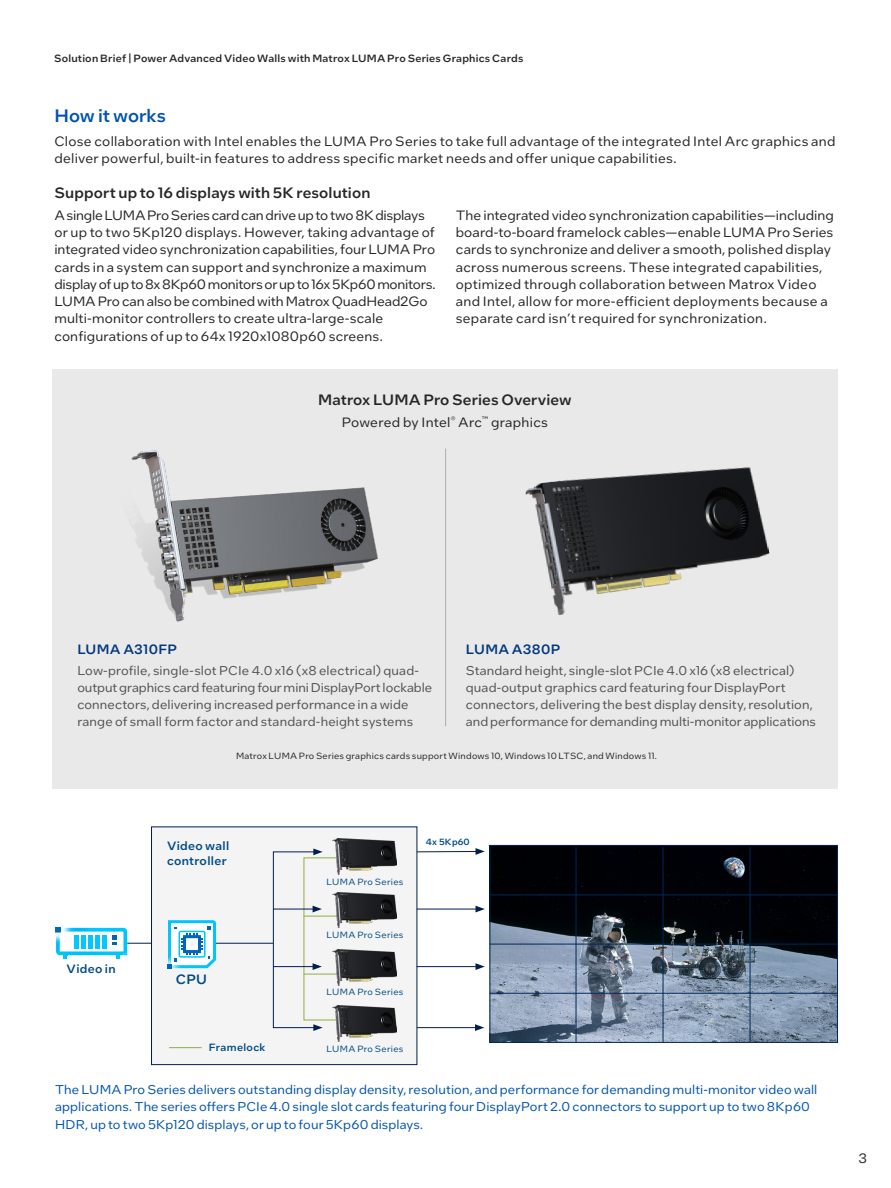
<style>
.page{position:relative;width:891px;height:1188px;background:#fff}
.page>*{position:absolute;margin:0;border:0;box-sizing:border-box;transform-origin:0 0}
.t1{font:500 18px "Intel One Text";color:#0054ae}
.t2{font:500 15px "Intel One Text";letter-spacing:.005em;color:#262626}
.t3{font:13.5px/17.2px "Intel One Text";letter-spacing:.015em;color:#262626}
.t4{font:500 13.5px "Intel One Text";letter-spacing:.02em;color:#00377c}
.t5{font:500 13.5px "Intel One Text";color:#004a86}
.t6{font:12.75px/17.2px "Intel One Text";letter-spacing:.01em;color:#525252}
.t7{font:12.75px/17.2px "Intel One Text";letter-spacing:.01em;color:#0054ae}
.t8{font:500 12px/15px "Intel One Text";letter-spacing:.025em;color:#004a86}
.t9{font:500 10.5px "Intel One Text";letter-spacing:.02em;color:#262626}
.t10{font:500 10.5px "Intel One Text";letter-spacing:.03em;color:#004a86}
.t11{font:9px "Intel One Text";letter-spacing:.025em;color:#262626}
.t12{font:9px "Intel One Text";letter-spacing:.035em;color:#004a86}
.t13{font:500 9px "Intel One Text";color:#004a86}
</style>
<div class="page">
<div style="left:151px;top:827px;width:266px;height:238px;background:#f4f4f4;border:1px solid #001e50"></div>
<div style="left:52px;top:369px;width:786px;height:419px;background:#e9e9e9"></div>
<svg style="left:415px;top:848px;width:70px;height:183px"></svg>
<svg style="left:127px;top:943px;width:24px;height:1px"></svg>
<hr style="left:216px;top:943px;width:57px;height:1px;background:#001e50">
<hr style="left:169px;top:1047px;width:33px;height:1px;background:#8bae46">
<svg style="left:64px;top:955px;width:3px;height:4px"></svg>
<img style="left:56px;top:928px;width:71px;height:27px">
<svg style="left:116px;top:953px;width:11px;height:6px"></svg>
<svg style="left:55px;top:927px;width:6px;height:6px"></svg>
<hr style="left:102px;top:935px;width:4px;height:13px;background:#00c7fd">
<hr style="left:95px;top:935px;width:4px;height:13px;background:#00c7fd">
<hr style="left:88px;top:935px;width:4px;height:13px;background:#00c7fd">
<hr style="left:81px;top:935px;width:4px;height:13px;background:#00c7fd">
<hr style="left:74px;top:935px;width:4px;height:13px;background:#00c7fd">
<img style="left:491px;top:847px;width:345px;height:194px">
<div style="left:489px;top:845px;width:349px;height:198px;border:1px solid #00285a"></div>
<hr style="left:663px;top:847px;width:1px;height:195px;background:#00285a">
<hr style="left:576px;top:847px;width:1px;height:195px;background:#00285a">
<hr style="left:489px;top:894px;width:349px;height:1px;background:#00285a">
<hr style="left:489px;top:944px;width:349px;height:1px;background:#00285a">
<hr style="left:489px;top:993px;width:349px;height:1px;background:#00285a">
<hr style="left:750px;top:847px;width:1px;height:195px;background:#00285a">
<svg style="left:273px;top:849px;width:64px;height:182px"></svg>
<img style="left:131px;top:450px;width:247px;height:172px">
<img style="left:525px;top:467px;width:245px;height:148px">
<img style="left:333px;top:839px;width:64px;height:36px">
<img style="left:333px;top:892px;width:64px;height:36px">
<img style="left:333px;top:950px;width:64px;height:36px">
<img style="left:333px;top:1006px;width:64px;height:36px">
<svg style="left:167px;top:920px;width:49px;height:48px"></svg>
<hr style="left:445px;top:449px;width:1px;height:277px;background:#aeaeae">
<p class="t9" style="left:54px;top:51px;width:471px">Solution Brief | Power Advanced Video Walls with Matrox LUMA Pro Series Graphics Cards</p>
<h1 class="t1" style="left:54px;top:103px;width:113px">How it works</h1>
<p class="t3" style="left:54px;top:132px;width:783px">Close collaboration with Intel enables the LUMA Pro Series to take full advantage of the integrated Intel Arc graphics and deliver powerful, built-in features to address specific market needs and offer unique capabilities.</p>
<p class="t2" style="left:54px;top:183px;width:318px">Support up to 16 displays with 5K resolution</p>
<p class="t3" style="left:54px;top:206px;width:383px">A single LUMA Pro Series card can drive up to two 8K displays or up to two 5Kp120 displays. However, taking advantage of integrated video synchronization capabilities, four LUMA Pro cards in a system can support and synchronize a maximum display of up to 8x 8Kp60 monitors or up to 16x 5Kp60 monitors.<br>LUMA Pro can also be combined with Matrox QuadHead2Go multi-monitor controllers to create ultra-large-scale configurations of up to 64x 1920x1080p60 screens.</p>
<p class="t3" style="left:456px;top:206px;width:380px">The integrated video synchronization capabilities—including board-to-board framelock cables—enable LUMA Pro Series cards to synchronize and deliver a smooth, polished display across numerous screens. These integrated capabilities, optimized through collaboration between Matrox Video and Intel, allow for more-efficient deployments because a separate card isn’t required for synchronization.</p>
<p class="t2" style="left:318px;top:389px;width:255px">Matrox LUMA Pro Series Overview</p>
<p class="t3" style="left:342px;top:413px;width:208px">Powered by Intel<sup>®</sup> Arc<sup>™</sup> graphics</p>
<p class="t4" style="left:77px;top:640px;width:101px">LUMA A310FP</p>
<p class="t6" style="left:77px;top:661px;width:356px">Low-profile, single-slot PCIe 4.0 x16 (x8 electrical) quad&shy;output graphics card featuring four mini DisplayPort lockable connectors, delivering increased performance in a wide range of small form factor and standard-height systems</p>
<p class="t4" style="left:466px;top:640px;width:96px">LUMA A380P</p>
<p class="t6" style="left:466px;top:661px;width:352px">Standard height, single-slot PCIe 4.0 x16 (x8 electrical) quad-output graphics card featuring four DisplayPort connectors, delivering the best display density, resolution, and performance for demanding multi-monitor applications</p>
<p class="t8" style="left:67px;top:960px;width:51px">Video in</p>
<p class="t11" style="left:236px;top:750px;width:423px">Matrox LUMA Pro Series graphics cards support Windows 10, Windows 10 LTSC, and Windows 11.</p>
<p class="t8" style="left:167px;top:838px;width:64px">Video wall controller</p>
<p class="t5" style="left:176px;top:970px;width:33px">CPU</p>
<p class="t12" style="left:327px;top:876px;width:78px">LUMA Pro Series</p>
<p class="t12" style="left:327px;top:929px;width:78px">LUMA Pro Series</p>
<p class="t12" style="left:327px;top:986px;width:78px">LUMA Pro Series</p>
<p class="t13" style="left:426px;top:836px;width:45px">4x 5Kp60</p>
<p class="t10" style="left:209px;top:1041px;width:58px">Framelock</p>
<p class="t12" style="left:327px;top:1043px;width:78px">LUMA Pro Series</p>
<p class="t7" style="left:55px;top:1081px;width:764px">The LUMA Pro Series delivers outstanding display density, resolution, and performance for demanding multi-monitor video wall applications. The series offers PCIe 4.0 single slot cards featuring four DisplayPort 2.0 connectors to support up to two 8Kp60<br>HDR, up to two 5Kp120 displays, or up to four 5Kp60 displays.</p>
<p class="t3" style="left:858px;top:1150px;width:10px">3</p>
</div>
